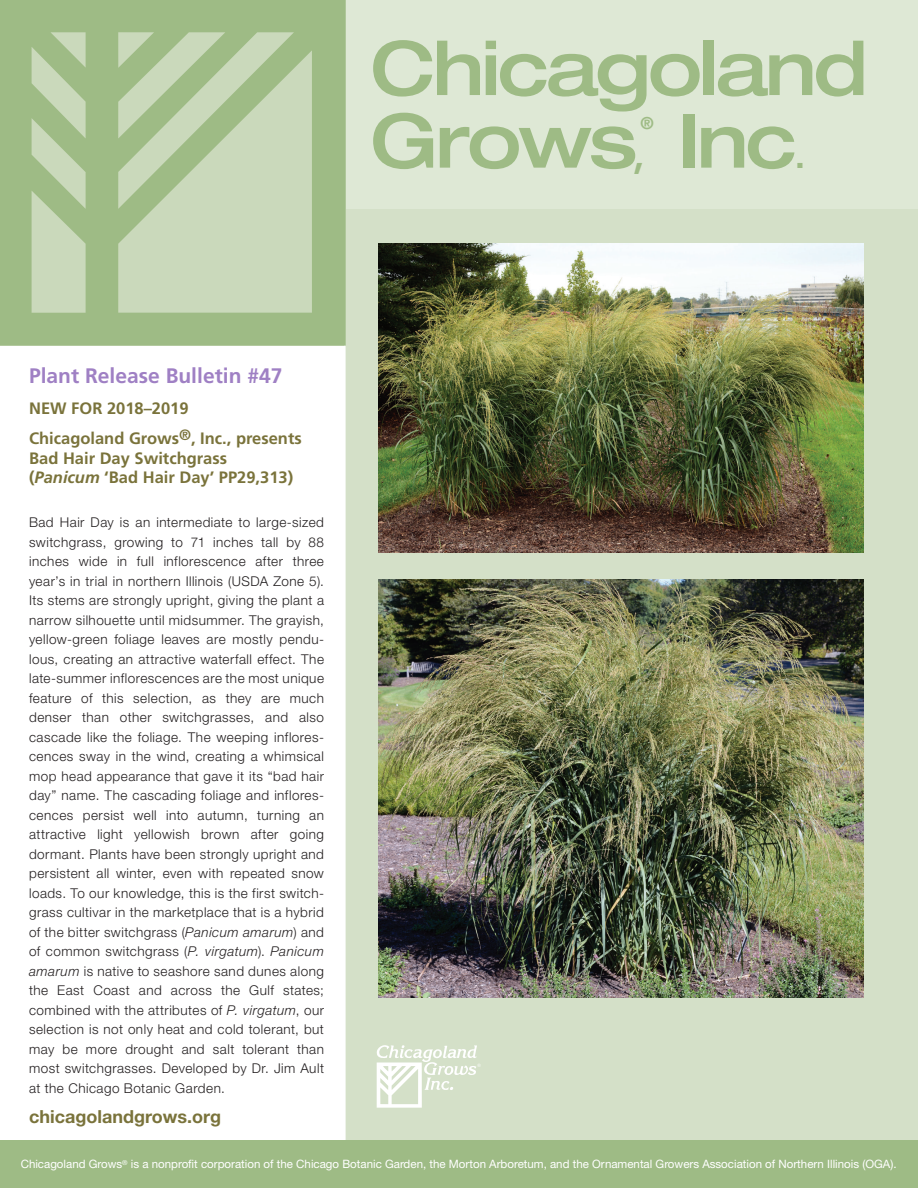
<style>
.page{position:relative;width:918px;height:1188px;background:#fff}
.page>*{position:absolute;margin:0;border:0;box-sizing:border-box;transform-origin:0 0}
.t1{font:500 expanded 74.85px/72.6px "Helvetica Neue LT Std";letter-spacing:-.04em;color:#9ebb85}
.Subhead{font:700 21px "Frutiger LT Std";color:#9f80c4}
.t2{font:700 18px "Helvetica Neue LT Std";color:#7a733b}
.t3{font:700 expanded 16.65px "Helvetica Neue LT Std";color:#9ebb85}
.Subhead-2{font:700 16.5px/19.5px "Frutiger LT Std";color:#7a733b}
.Body{font:300 13.5px/19.5px "Helvetica Neue LT Std";letter-spacing:.035em;color:#231f20;text-align:justify}
.t4{font:11.55px "Helvetica Neue LT Std";color:#fff}
.t5{font:4.65px "Helvetica";color:#fff}
.s1{font-family:"Frutiger LT Std";font-weight:400;font-stretch:normal;font-size:45px}
.s2{font-style:italic}
</style>
<div class="page">
<div style="left:346px;top:209px;width:572px;height:935px;background:#d4e0c8"></div>
<div style="left:346px;top:0;width:572px;height:209px;background:#dee8d5"></div>
<svg style="left:0;top:0;width:346px;height:346px;background:#b1c79c"></svg>
<div style="left:0;top:1140px;width:918px;height:48px;background:#9ebb85"></div>
<img style="left:378px;top:243px;width:486px;height:309px">
<img style="left:378px;top:579px;width:486px;height:418px">
<svg style="left:377px;top:1045px;width:100px;height:63px"></svg>
<p class="t1" style="left:371px;top:30px;width:498px">Chicagoland<br>Grows<span class="s1">,</span> Inc<span class="s1">.</span></p>
<p class="t3" style="left:641px;top:112px;width:15px">®</p>
<p class="Subhead" style="left:29px;top:364px;width:255px">Plant Release Bulletin #47</p>
<p class="Subhead-2" style="left:29px;top:398px;width:161px">NEW FOR 2018–2019</p>
<p class="Subhead-2" style="left:29px;top:429px;width:274px">Chicagoland Grows<sup>®</sup>, Inc., presents<br>Bad Hair Day Switchgrass (<span class="s2">Panicum</span> ‘Bad Hair Day’ PP29,313)</p>
<p class="Body" style="left:29px;top:513px;width:296px">Bad Hair Day is an intermediate to large-sized switchgrass, growing to 71 inches tall by 88 inches wide in full inflorescence after three year’s in trial in northern Illinois (USDA Zone 5).<br>Its stems are strongly upright, giving the plant a narrow silhouette until midsummer. The grayish, yellow-green foliage leaves are mostly pendu&shy;lous, creating an attractive waterfall effect. The late-summer inflorescences are the most unique feature of this selection, as they are much denser than other switchgrasses, and also cascade like the foliage. The weeping inflores&shy;cences sway in the wind, creating a whimsical mop head appearance that gave it its “bad hair day” name. The cascading foliage and inflores&shy;cences persist well into autumn, turning an attractive light yellowish brown after going dormant. Plants have been strongly upright and persistent all winter, even with repeated snow loads. To our knowledge, this is the first switch&shy;grass cultivar in the marketplace that is a hybrid of the bitter switchgrass (<span class="s2">Panicum amarum</span>) and of common switchgrass (<span class="s2">P. virgatum</span>). <span class="s2">Panicum amarum</span> is native to seashore sand dunes along the East Coast and across the Gulf states; combined with the attributes of <span class="s2">P. virgatum</span>, our selection is not only heat and cold tolerant, but may be more drought and salt tolerant than most switchgrasses. Developed by Dr. Jim Ault at the Chicago Botanic Garden.</p>
<p class="t2" style="left:29px;top:1106px;width:193px">chicagolandgrows.org</p>
<p class="t5" style="left:477px;top:1061px;width:5px">®</p>
<p class="t4" style="left:21px;top:1157px;width:877px">Chicagoland Grows<sup>®</sup> is a nonprofit corporation of the Chicago Botanic Garden, the Morton Arboretum, and the Ornamental Growers Association of Northern Illinois (OGA).</p>
</div>
